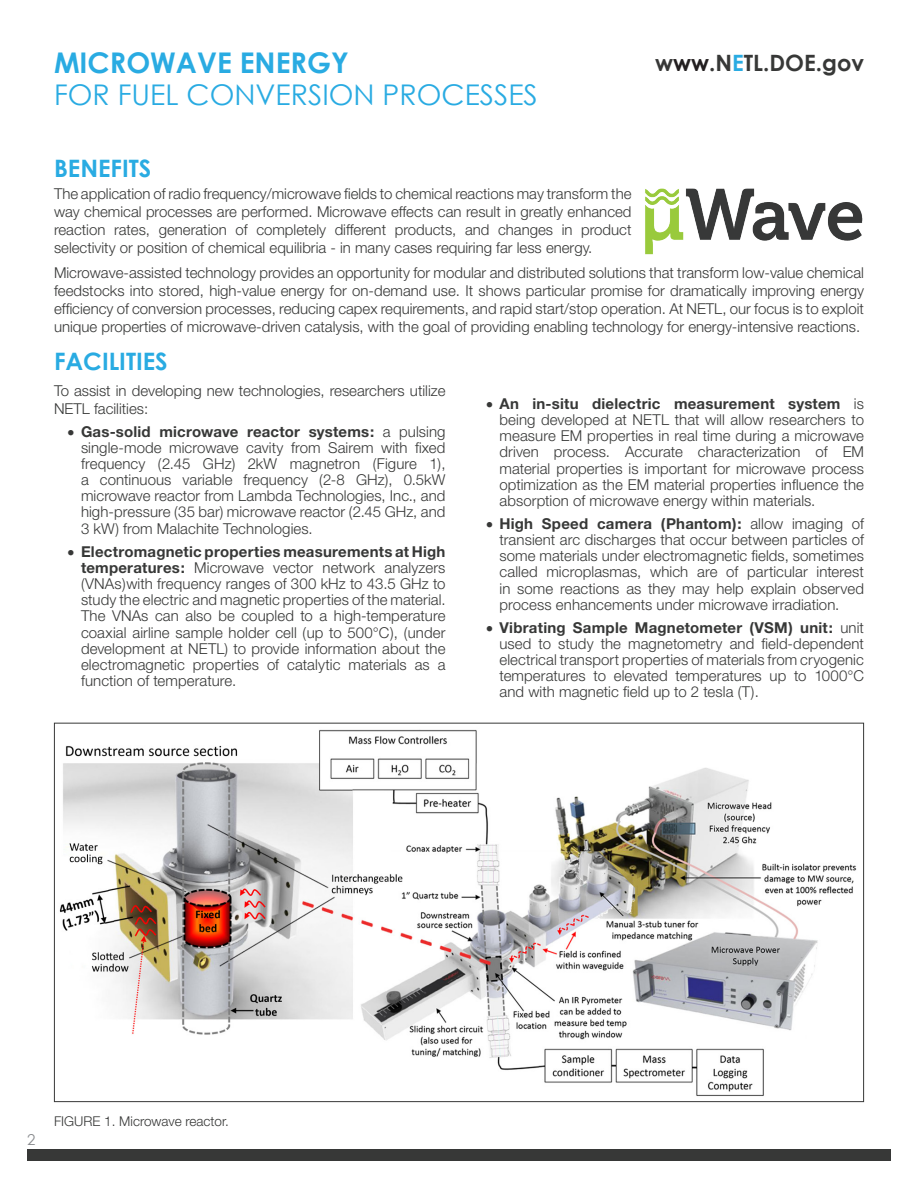
<style>
.page{position:relative;width:918px;height:1188px;background:#fff}
.page>*{position:absolute;margin:0;border:0;box-sizing:border-box;transform-origin:0 0}
.t1{font:28.5px "Century Gothic";color:#29abe2}
.t2{font:700 28.5px "Century Gothic";color:#29abe2}
.t3{font:700 24px "Century Gothic";color:#29abe2}
.t4{font:700 22.5px "Century Gothic";color:#373837}
.Body_Text{font:300 15px/16.2px "Helvetica Neue";color:#373837;text-align:justify}
.t5{font:15px "Century Gothic";color:#8a8c8f}
.t6{font:300 13.5px "Helvetica Neue";color:#373837}
.s1{color:#231f20}
.s2{color:#29abe2}
.s3{font-weight:700}
</style>
<div class="page">
<div style="left:27px;top:1149px;width:864px;height:12px;background:#373837"></div>
<img style="left:59px;top:729px;width:798px;height:367px">
<img style="left:645px;top:188px;width:218px;height:67px">
<h1 class="t2" style="left:54px;top:41px;width:296px">MICROWAVE ENERGY</h1>
<h3 class="t4" style="left:655px;top:46px;width:210px">w<span class="s1">ww</span>.N<span class="s2">E</span>TL.DOE.gov</h3>
<h1 class="t1" style="left:54px;top:75px;width:485px">FOR FUEL CONVERSION PROCESSES</h1>
<p class="t3" style="left:54px;top:150px;width:99px">BENEFITS</p>
<p class="Body_Text" style="left:54px;top:185px;width:579px;line-height:18px">The application of radio frequency/microwave fields to chemical reactions may transform the way chemical processes are performed. Microwave effects can result in greatly enhanced reaction rates, generation of completely different products, and changes in product selectivity or position of chemical equilibria - in many cases requiring far less energy.</p>
<p class="Body_Text" style="left:54px;top:263px;width:812px;line-height:18px">Microwave-assisted technology provides an opportunity for modular and distributed solutions that transform low-value chemical feedstocks into stored, high-value energy for on-demand use. It shows particular promise for dramatically improving energy efficiency of conversion processes, reducing capex requirements, and rapid start/stop operation. At NETL, our focus is to exploit unique properties of microwave-driven catalysis, with the goal of providing enabling technology for energy-intensive reactions.</p>
<p class="t3" style="left:54px;top:343px;width:115px">FACILITIES</p>
<p class="Body_Text" style="left:54px;top:381px;width:393px;line-height:18px">To assist in developing new technologies, researchers utilize<br>NETL facilities:</p>
<p class="Body_Text" style="left:81px;top:423px;width:366px;text-indent:-14px">• <span class="s3">Gas-solid microwave reactor systems:</span> a pulsing single-mode microwave cavity from Sairem with fixed frequency (2.45 GHz) 2kW magnetron (Figure 1), a continuous variable frequency (2-8 GHz), 0.5kW microwave reactor from Lambda Technologies, Inc., and high-pressure (35 bar) microwave reactor (2.45 GHz, and 3 kW) from Malachite Technologies.</p>
<p class="Body_Text" style="left:81px;top:543px;width:366px;text-indent:-14px">• <span class="s3">Electromagnetic properties measurements at High temperatures:</span> Microwave vector network analyzers (VNAs)with frequency ranges of 300 kHz to 43.5 GHz to study the electric and magnetic properties of the material.<br>The VNAs can also be coupled to a high-temperature coaxial airline sample holder cell (up to 500°C), (under development at NETL) to provide information about the electromagnetic properties of catalytic materials as a function of temperature.</p>
<p class="Body_Text" style="left:500px;top:395px;width:366px;text-indent:-14px">• <span class="s3">An in-situ dielectric measurement system</span> is being developed at NETL that will allow researchers to measure EM properties in real time during a microwave driven process. Accurate characterization of EM material properties is important for microwave process optimization as the EM material properties influence the absorption of microwave energy within materials.</p>
<p class="Body_Text" style="left:500px;top:515px;width:366px;text-indent:-14px">• <span class="s3">High Speed camera (Phantom):</span> allow imaging of transient arc discharges that occur between particles of some materials under electromagnetic fields, sometimes called microplasmas, which are of particular interest in some reactions as they may help explain observed process enhancements under microwave irradiation.</p>
<p class="Body_Text" style="left:500px;top:619px;width:366px;text-indent:-14px">• <span class="s3">Vibrating Sample Magnetometer (VSM) unit:</span> unit used to study the magnetometry and field-dependent electrical transport properties of materials from cryogenic temperatures to elevated temperatures up to 1000°C and with magnetic field up to 2 tesla (T).</p>
<p class="t5" style="left:27px;top:1129px;width:10px">2</p>
<p class="t6" style="left:54px;top:1113px;width:176px">FIGURE 1. Microwave reactor.</p>
</div>
